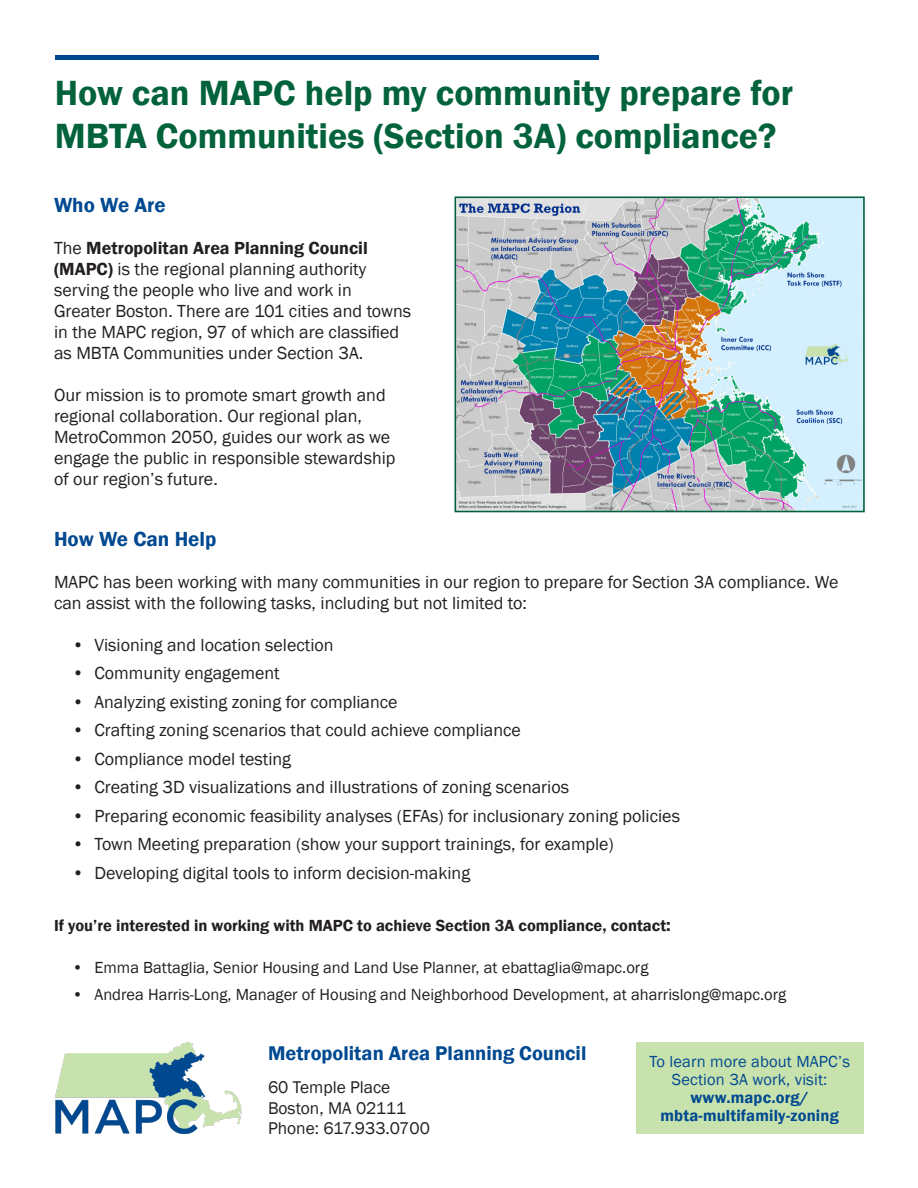
<style>
.page{position:relative;width:918px;height:1188px;background:#fff}
.page>*{position:absolute;margin:0;border:0;box-sizing:border-box;transform-origin:0 0}
.t1{font:600 36px/43.2px "Franklin Gothic";color:#02623b}
.t2{font:600 21px "Franklin Gothic";color:#004990}
.t3{font:600 20.4px "Franklin Gothic";color:#004990}
.t4{font:18px/21px "Franklin Gothic";color:#231f20}
.t5{font:17.4px "Franklin Gothic";color:#231f20}
.t6{font:16.5px "Franklin Gothic";color:#231f20}
.t7{font:600 16.5px "Franklin Gothic";color:#231f20}
.t8{font:16.5px/18px "Franklin Gothic";letter-spacing:.01em;color:#004990;text-align:center}
.t9{font:600 16.5px/18px "Franklin Gothic";letter-spacing:.01em;color:#004990;text-align:center}
.s1{font-weight:600}
.s2{font-size:18px}
</style>
<div class="page">
<div style="left:55px;top:55px;width:544px;height:5px;background:#004990"></div>
<img style="left:55px;top:1042px;width:187px;height:92px">
<div style="left:636px;top:1042px;width:227px;height:91px;background:#c8e2ae"></div>
<img style="left:458px;top:199px;width:404px;height:310px">
<div style="left:455px;top:196px;width:410px;height:316px;border:2px solid #02623b"></div>
<p class="t1" style="left:55px;top:72px;width:740px">How can MAPC help my community prepare for<br>MBTA Communities (Section 3A) compliance?</p>
<p class="t2" style="left:54px;top:192px;width:113px">Who We Are</p>
<p class="t4" style="left:54px;top:238px;width:359px">The <span class="s1">Metropolitan Area Planning Council (MAPC)</span> is the regional planning authority serving the people who live and work in Greater Boston. There are 101 cities and towns in the MAPC region, 97 of which are classified as MBTA Communities under Section 3A.</p>
<p class="t4" style="left:54px;top:385px;width:343px">Our mission is to promote smart growth and regional collaboration. Our regional plan, MetroCommon 2050, guides our work as we engage the public in responsible stewardship of our region’s future.</p>
<p class="t2" style="left:54px;top:526px;width:164px">How We Can Help</p>
<p class="t4" style="left:54px;top:572px;width:786px">MAPC has been working with many communities in our region to prepare for Section 3A compliance. We can assist with the following tasks, including but not limited to:</p>
<p class="t4" style="left:72px;top:635px;width:263px">• Visioning and location selection</p>
<p class="t4" style="left:72px;top:663px;width:209px">• Community engagement</p>
<p class="t4" style="left:72px;top:692px;width:327px">• Analyzing existing zoning for compliance</p>
<p class="t4" style="left:72px;top:720px;width:450px">• Crafting zoning scenarios that could achieve compliance</p>
<p class="t4" style="left:72px;top:749px;width:221px">• Compliance model testing</p>
<p class="t4" style="left:72px;top:777px;width:499px">• Creating 3D visualizations and illustrations of zoning scenarios</p>
<p class="t4" style="left:72px;top:806px;width:610px">• Preparing economic feasibility analyses (EFAs) for inclusionary zoning policies</p>
<p class="t4" style="left:72px;top:834px;width:543px">• Town Meeting preparation (show your support trainings, for example)</p>
<p class="t4" style="left:72px;top:863px;width:400px">• Developing digital tools to inform decision-making</p>
<p class="t7" style="left:54px;top:916px;width:618px">If you’re interested in working with MAPC to achieve Section 3A compliance, contact<span class="s2">:</span></p>
<p class="t6" style="left:72px;top:957px;width:578px">• Emma Battaglia, Senior Housing and Land Use Planner, at ebattaglia@mapc.org</p>
<p class="t6" style="left:72px;top:984px;width:716px">• Andrea Harris-Long, Manager of Housing and Neighborhood Development, at aharrislong@mapc.org</p>
<p class="t3" style="left:268px;top:1040px;width:320px">Metropolitan Area Planning Council</p>
<p class="t5" style="left:268px;top:1077px;width:124px">60 Temple Place</p>
<p class="t5" style="left:268px;top:1097px;width:139px">Boston, MA 02111</p>
<p class="t5" style="left:268px;top:1117px;width:163px">Phone: 617.933.0700</p>
<p class="t8" style="left:649px;top:1053px;width:202px">To learn more about MAPC’s<br>Section 3A work, visit:</p>
<p class="t9" style="left:661px;top:1088px;width:180px">www.mapc.org/ mbta-multifamily-zoning</p>
</div>
